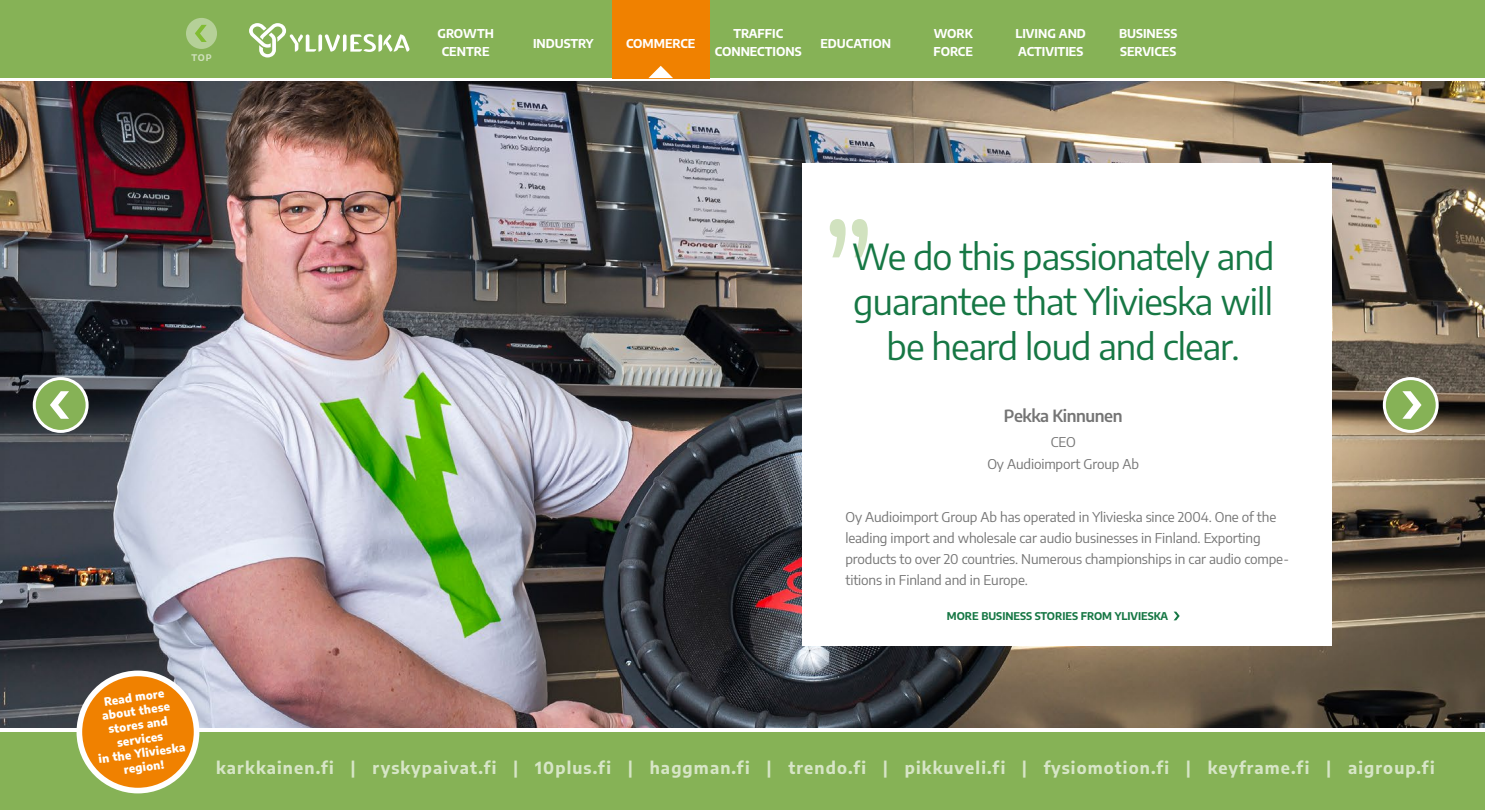
<style>
.page{position:relative;width:1485px;height:810px;background:#fff}
.page>*{position:absolute;margin:0;border:0;box-sizing:border-box;transform-origin:0 0}
.t1{font:36px/45px "Encode Sans";letter-spacing:-.025em;color:#167744;text-align:center}
.t2{font:700 16.5px "Encode Sans";letter-spacing:.07em;color:#fff}
.t3{font:600 16.5px "Encode Sans";letter-spacing:-.025em;color:#747474}
.t4{font:13.5px/21px "Encode Sans";letter-spacing:-.01em;color:#747474;text-align:center}
.t5{font:700 12px/18px "Encode Sans";color:#fff}
.t6{font:800 11.25px/14.1px "Encode Sans";color:#fff;text-align:center}
.t7{font:700 10.5px "Encode Sans";color:#167744}
.t8{font:700 9px "Encode Sans";color:#fff}
</style>
<div class="page">
<div style="left:0;top:0;width:1485px;height:78px;background:#86b256"></div>
<svg style="left:249px;top:23px;width:161px;height:35px"></svg>
<div style="left:186px;top:18px;width:31px;height:31px;background:#b5d098;border-radius:50%"></div>
<svg style="left:195px;top:25px;width:12px;height:17px"></svg>
<img style="left:0;top:82px;width:1485px;height:646px">
<div style="left:612px;top:0;width:98px;height:78px;background:#f08100"></div>
<div style="left:0;top:732px;width:1485px;height:78px;background:#86b256"></div>
<svg style="left:648px;top:66px;width:25px;height:12px"></svg>
<div style="left:1384px;top:379px;width:53px;height:52px;background:#86b256;border-radius:50%"></div>
<div style="left:1383px;top:377px;width:56px;height:56px;border:3px solid #fff;border-radius:50%"></div>
<svg style="left:1402px;top:391px;width:20px;height:28px"></svg>
<div style="left:34px;top:379px;width:53px;height:52px;background:#86b256;border-radius:50%"></div>
<div style="left:33px;top:377px;width:56px;height:56px;border:3px solid #fff;border-radius:50%"></div>
<svg style="left:50px;top:391px;width:19px;height:28px"></svg>
<div style="left:802px;top:164px;width:530px;height:482px;background:#fff"></div>
<svg style="left:830px;top:219px;width:38px;height:38px"></svg>
<svg style="left:1174px;top:612px;width:6px;height:8px"></svg>
<div style="left:79px;top:673px;width:118px;height:118px;background:#f08100;border-radius:50%"></div>
<div style="left:77px;top:671px;width:122px;height:122px;border:6px solid #fff;border-radius:50%"></div>
<p class="t8" style="left:191px;top:51px;width:22px">TOP</p>
<p class="t5" style="left:438px;top:24px;width:58px;text-align:center">GROWTH<br>CENTRE</p>
<p class="t5" style="left:533px;top:33px;width:62px">INDUSTRY</p>
<p class="t5" style="left:715px;top:24px;width:88px;text-align:center">TRAFFIC<br>CONNECTIONS</p>
<p class="t5" style="left:820px;top:33px;width:72px">EDUCATION</p>
<p class="t5" style="left:1016px;top:24px;width:72px">LIVING AND<br>ACTIVITIES</p>
<p class="t5" style="left:934px;top:24px;width:41px">WORK<br>FORCE</p>
<p class="t5" style="left:1119px;top:24px;width:60px">BUSINESS<br>SERVICES</p>
<p class="t5" style="left:626px;top:33px;width:71px">COMMERCE</p>
<h1 class="t1" style="left:852px;top:232px;width:424px">We do this passionately and guarantee that Ylivieska will be heard loud and clear.</h1>
<p class="t3" style="left:1004px;top:404px;width:120px">Pekka Kinnunen</p>
<p class="t4" style="left:987px;top:431px;width:153px">CEO<br>Oy Audioimport Group Ab</p>
<p class="t4" style="left:845px;top:506px;width:445px;text-align:left">Oy Audioimport Group Ab has operated in Ylivieska since 2004. One of the leading import and wholesale car audio businesses in Finland. Exporting products to over 20 countries. Numerous championships in car audio compe&shy;titions in Finland and in Europe.</p>
<p class="t7" style="left:947px;top:609px;width:223px">MORE BUSINESS STORIES FROM YLIVIESKA</p>
<p class="t6" style="left:90px;top:695px;width:89px;rotate:-8deg">Read more about these stores and services<br>in the Ylivieska region!</p>
<p class="t2" style="left:216px;top:755px;width:1220px">karkkainen.fi | ryskypaivat.fi | 10plus.fi | haggman.fi | trendo.fi | pikkuveli.fi | fysiomotion.fi | keyframe.fi | aigroup.fi</p>
</div>
